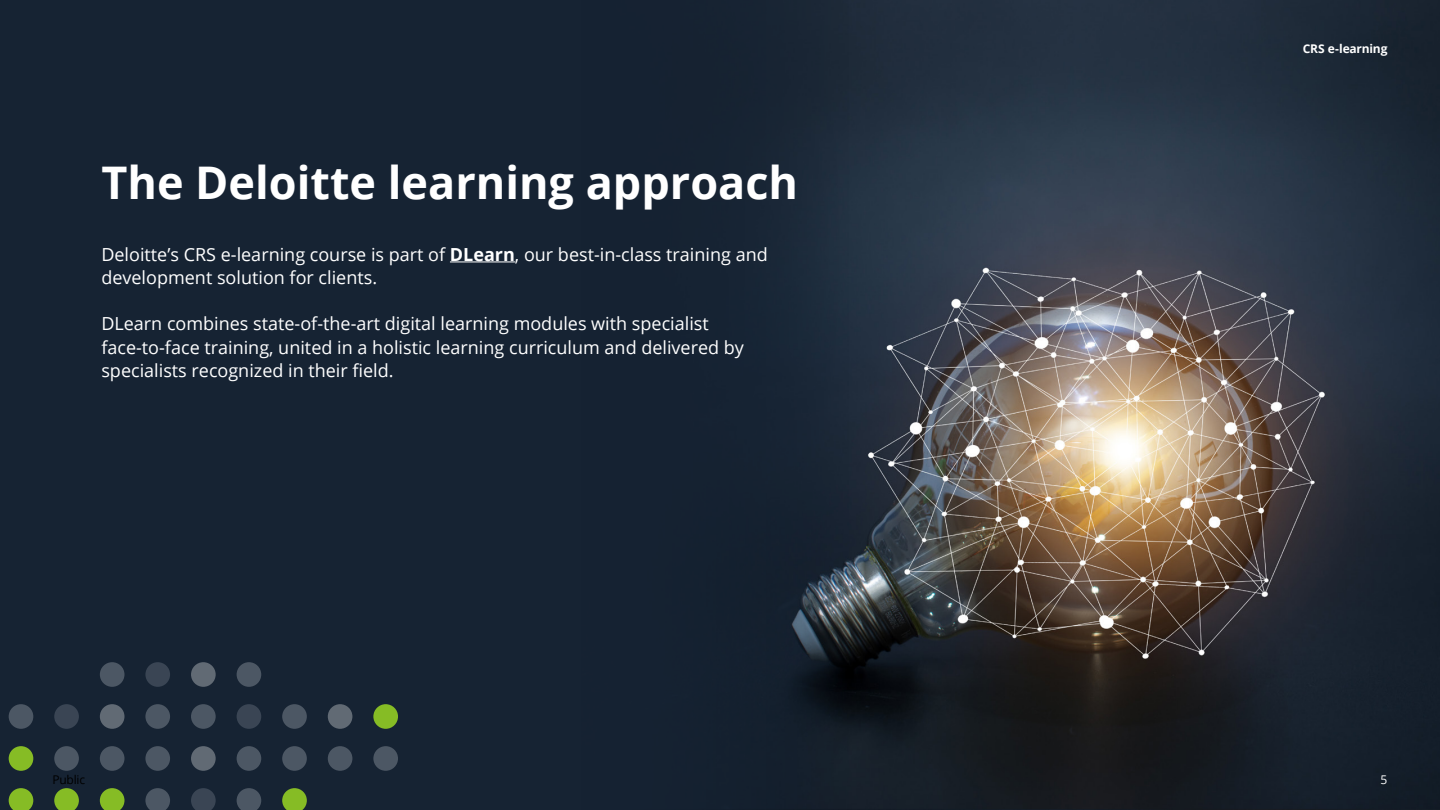
<style>
.page{position:relative;width:1440px;height:810px;background:#162333}
.page>*{position:absolute;margin:0;border:0;box-sizing:border-box;transform-origin:0 0}
.t1{font:700 45px "Open Sans";color:#fff}
.t2{font:18px/23.2px "Open Sans";color:#fff}
.t3{font:700 12px "Open Sans";letter-spacing:-.015em;color:#fff}
.t4{font:12px "Open Sans";letter-spacing:-.02em;color:#000}
.t5{font:12px "Open Sans";color:#fff}
.s1{font-weight:700}
</style>
<div class="page">
<img style="left:779px;top:0;width:661px;height:810px">
<svg style="left:9px;top:788px;width:24px;height:22px"></svg>
<svg style="left:54px;top:788px;width:25px;height:22px"></svg>
<svg style="left:100px;top:788px;width:24px;height:22px"></svg>
<svg style="left:282px;top:788px;width:25px;height:22px"></svg>
<div style="left:9px;top:746px;width:24px;height:25px;background:#86bc25;border-radius:50%"></div>
<div style="left:373px;top:704px;width:25px;height:25px;background:#86bc25;border-radius:50%"></div>
<svg style="left:145px;top:788px;width:25px;height:22px"></svg>
<svg style="left:191px;top:788px;width:25px;height:22px"></svg>
<svg style="left:237px;top:788px;width:24px;height:22px"></svg>
<div style="left:54px;top:746px;width:25px;height:25px;background:#4c5764;border-radius:50%"></div>
<div style="left:100px;top:746px;width:24px;height:25px;background:#4c5764;border-radius:50%"></div>
<div style="left:145px;top:746px;width:25px;height:25px;background:#4c5764;border-radius:50%"></div>
<div style="left:191px;top:746px;width:25px;height:25px;background:#616a74;border-radius:50%"></div>
<div style="left:237px;top:746px;width:24px;height:25px;background:#4c5764;border-radius:50%"></div>
<div style="left:282px;top:746px;width:25px;height:25px;background:#4c5764;border-radius:50%"></div>
<div style="left:328px;top:746px;width:24px;height:25px;background:#4c5764;border-radius:50%"></div>
<div style="left:373px;top:746px;width:25px;height:25px;background:#4c5764;border-radius:50%"></div>
<div style="left:9px;top:704px;width:24px;height:25px;background:#4c5764;border-radius:50%"></div>
<div style="left:54px;top:704px;width:25px;height:25px;background:#3a4554;border-radius:50%"></div>
<div style="left:100px;top:704px;width:24px;height:25px;background:#616a74;border-radius:50%"></div>
<div style="left:145px;top:704px;width:25px;height:25px;background:#4c5764;border-radius:50%"></div>
<div style="left:191px;top:704px;width:25px;height:25px;background:#4c5764;border-radius:50%"></div>
<div style="left:237px;top:704px;width:24px;height:25px;background:#3a4554;border-radius:50%"></div>
<div style="left:282px;top:704px;width:25px;height:25px;background:#4c5764;border-radius:50%"></div>
<div style="left:328px;top:704px;width:24px;height:25px;background:#616a74;border-radius:50%"></div>
<div style="left:100px;top:662px;width:24px;height:25px;background:#4c5764;border-radius:50%"></div>
<div style="left:145px;top:662px;width:25px;height:25px;background:#3a4554;border-radius:50%"></div>
<div style="left:191px;top:662px;width:25px;height:25px;background:#616a74;border-radius:50%"></div>
<div style="left:237px;top:662px;width:24px;height:25px;background:#4c5764;border-radius:50%"></div>
<hr style="left:450px;top:261px;width:65px;height:1px;background:#fff">
<h1 class="t1" style="left:101px;top:151px;width:698px">The Deloitte learning approach</h1>
<p class="t2" style="left:101px;top:242px;width:668px">Deloitte’s CRS e-learning course is part of <span class="s1">DLearn</span>, our best-in-class training and development solution for clients.</p>
<p class="t2" style="left:101px;top:312px;width:644px">DLearn combines state-of-the-art digital learning modules with specialist face-to-face training, united in a holistic learning curriculum and delivered by specialists recognized in their field.</p>
<p class="t3" style="left:1303px;top:40px;width:86px">CRS e-learning</p>
<p class="t4" style="left:52px;top:771px;width:34px">Public</p>
<p class="t5" style="left:1381px;top:771px;width:8px">5</p>
</div>
